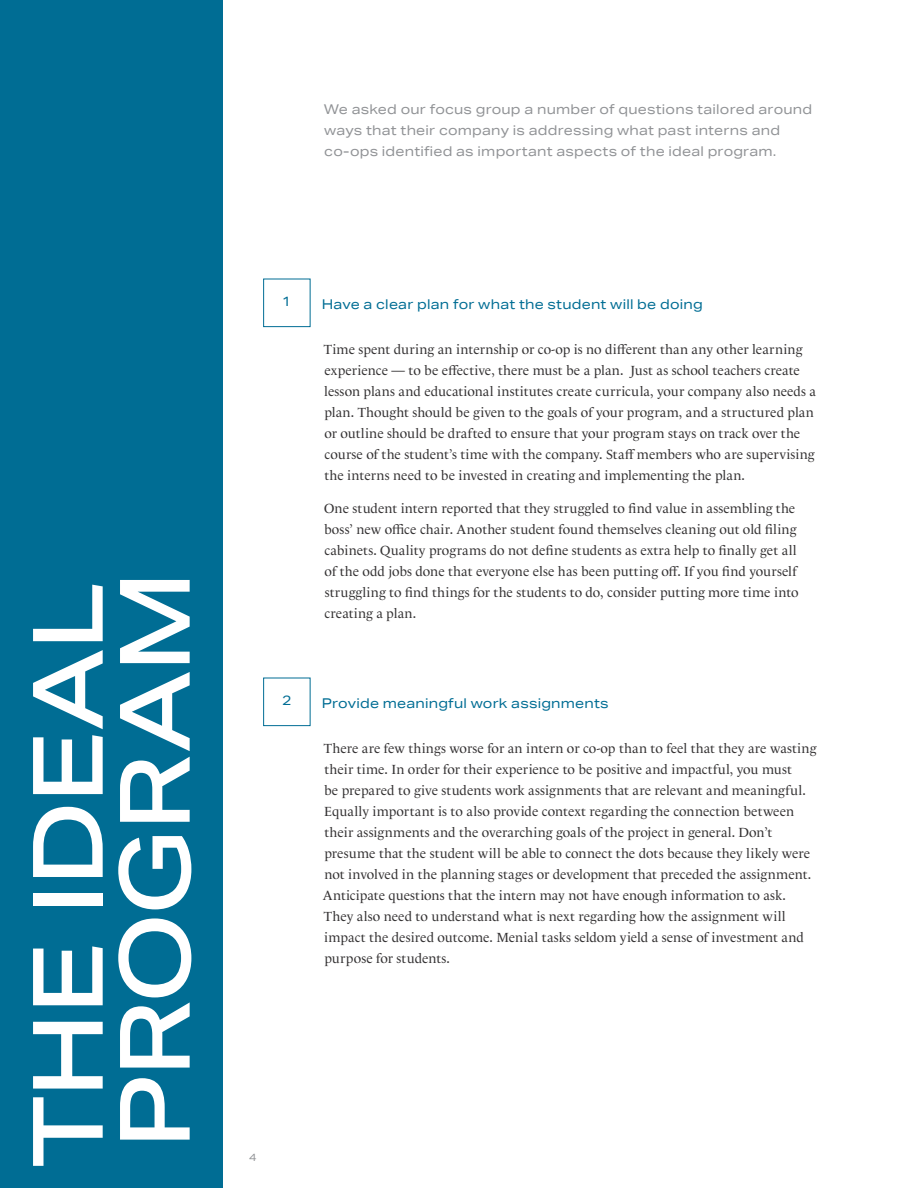
<style>
.page{position:relative;width:918px;height:1188px;background:#fff}
.page>*{position:absolute;margin:0;border:0;box-sizing:border-box;transform-origin:0 0}
.t1{font:500 97.5px/87px "Aktiv Grotesk Ex";letter-spacing:-.015em;color:#fff}
.t2{font:13.5px/21px "Le Monde Livre Cla Std";letter-spacing:.005em;color:#333132}
.t3{font:13.5px/21px "Aktiv Grotesk Ex";letter-spacing:.015em;color:#919396}
.t4{font:13.5px "Aktiv Grotesk Ex";letter-spacing:.015em;color:#006d94}
.t5{font:10.5px "Aktiv Grotesk Ex";color:#919396}
</style>
<div class="page">
<div style="left:263px;top:279px;width:47px;height:48px;border:1px solid #006d94"></div>
<div style="left:263px;top:678px;width:47px;height:48px;border:1px solid #006d94"></div>
<div style="left:0;top:0;width:223px;height:1188px;background:#006d94"></div>
<h1 class="t1" style="left:23px;top:1167px;width:598px;rotate:-90deg">THE IDEAL<br>PROGRAM</h1>
<p class="t3" style="left:324px;top:99px;width:490px">We asked our focus group a number of questions tailored around ways that their company is addressing what past interns and co-ops identified as important aspects of the ideal program.</p>
<p class="t4" style="left:282px;top:293px;width:11px">1</p>
<p class="t4" style="left:322px;top:296px;width:382px">Have a clear plan for what the student will be doing</p>
<p class="t2" style="left:324px;top:339px;width:494px">Time spent during an internship or co-op is no different than any other learning experience — to be effective, there must be a plan. Just as school teachers create lesson plans and educational institutes create curricula, your company also needs a plan. Thought should be given to the goals of your program, and a structured plan or outline should be drafted to ensure that your program stays on track over the course of the student’s time with the company. Staff members who are supervising the interns need to be invested in creating and implementing the plan.</p>
<p class="t2" style="left:324px;top:498px;width:476px">One student intern reported that they struggled to find value in assembling the boss’ new office chair. Another student found themselves cleaning out old filing cabinets. Quality programs do not define students as extra help to finally get all of the odd jobs done that everyone else has been putting off. If you find yourself struggling to find things for the students to do, consider putting more time into creating a plan.</p>
<p class="t4" style="left:282px;top:692px;width:11px">2</p>
<p class="t4" style="left:322px;top:695px;width:288px">Provide meaningful work assignments</p>
<p class="t2" style="left:323px;top:738px;width:495px">There are few things worse for an intern or co-op than to feel that they are wasting their time. In order for their experience to be positive and impactful, you must<br>be prepared to give students work assignments that are relevant and meaningful.<br>Equally important is to also provide context regarding the connection between their assignments and the overarching goals of the project in general. Don’t presume that the student will be able to connect the dots because they likely were not involved in the planning stages or development that preceded the assignment.<br>Anticipate questions that the intern may not have enough information to ask.<br>They also need to understand what is next regarding how the assignment will impact the desired outcome. Menial tasks seldom yield a sense of investment and purpose for students.</p>
<p class="t5" style="left:249px;top:1151px;width:9px">4</p>
</div>
